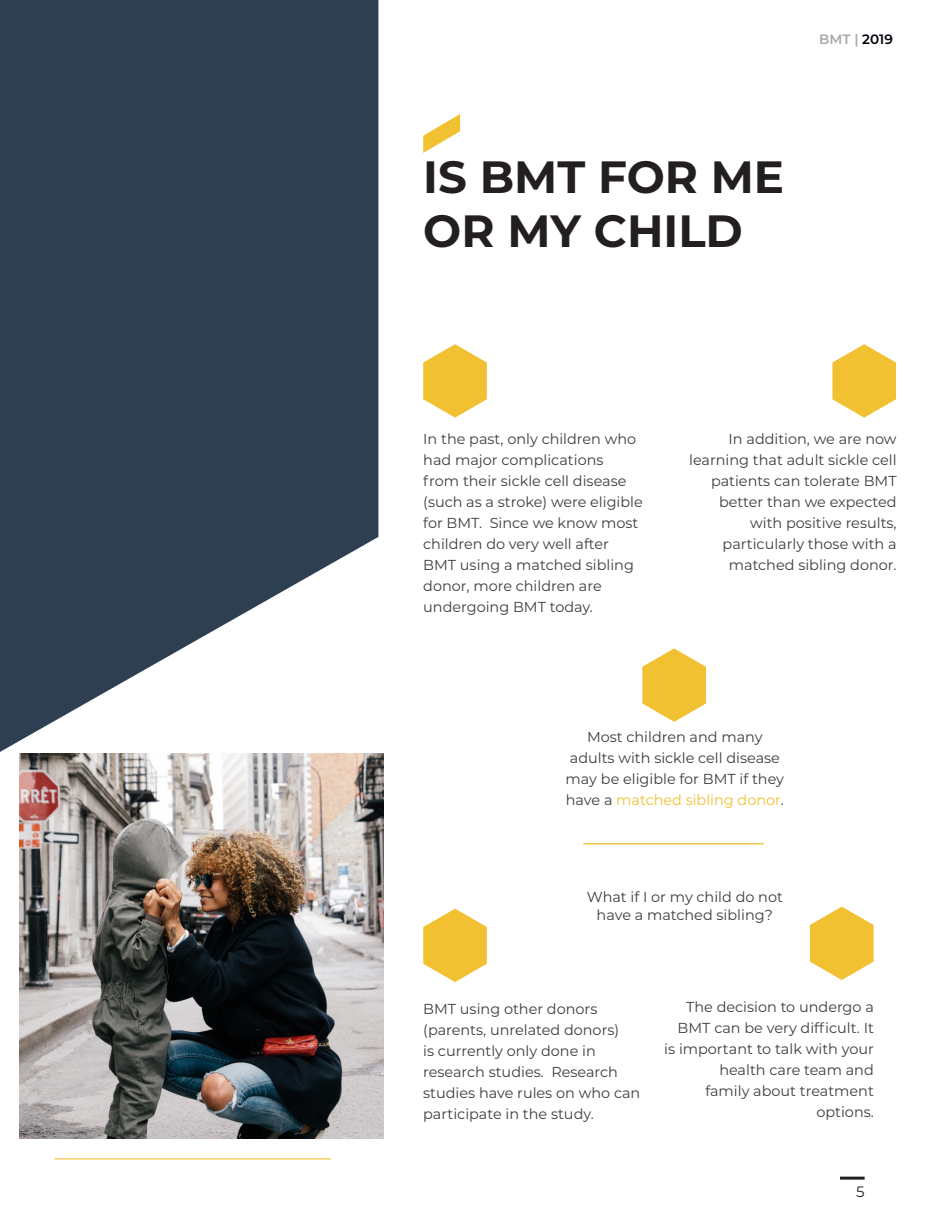
<style>
.page{position:relative;width:945px;height:1215px;background:#fff}
.page>*{position:absolute;margin:0;border:0;box-sizing:border-box;transform-origin:0 0}
.t1{font:700 45.15px "Montserrat";color:#231f20}
.t2{font:15px "Montserrat";color:#231f20}
.t3{font:14.4px/21px "Montserrat";color:#3e3e3f}
.t4{font:600 13.65px "Montserrat";color:#a8a9ad}
.s1{color:#000009}
.s2{color:#f1c132}
</style>
<div class="page">
<svg style="left:0;top:0;width:378px;height:752px;background:#4b5a6a"></svg>
<img style="left:20px;top:754px;width:364px;height:384px">
<svg style="left:423px;top:344px;width:64px;height:74px"></svg>
<svg style="left:642px;top:648px;width:64px;height:74px"></svg>
<svg style="left:832px;top:344px;width:64px;height:74px"></svg>
<svg style="left:423px;top:909px;width:64px;height:73px"></svg>
<svg style="left:810px;top:907px;width:64px;height:73px"></svg>
<svg style="left:423px;top:114px;width:37px;height:39px"></svg>
<hr style="left:583px;top:843px;width:181px;height:1px;background:#f1c132">
<hr style="left:54px;top:1158px;width:277px;height:1px;background:#f1c132">
<hr style="left:840px;top:1177px;width:25px;height:3px;background:#231f20">
<p class="t4" style="left:819px;top:30px;width:75px">BMT | <span class="s1">2019</span></p>
<p class="t1" style="left:423px;top:144px;width:363px">IS BMT FOR ME</p>
<p class="t1" style="left:423px;top:198px;width:321px">OR MY CHILD</p>
<p class="t3" style="left:423px;top:428px;width:221px">In the past, only children who had major complications from their sickle cell disease (such as a stroke) were eligible for BMT. Since we know most children do very well after<br>BMT using a matched sibling donor, more children are</p>
<p class="t3" style="left:423px;top:596px;width:171px">undergoing BMT today.</p>
<p class="t3" style="left:689px;top:428px;width:209px;text-align:right">In addition, we are now learning that adult sickle cell patients can tolerate BMT better than we expected with positive results,</p>
<p class="t3" style="left:723px;top:533px;width:175px;text-align:center">particularly those with a matched sibling donor.</p>
<p class="t3" style="left:566px;top:726px;width:220px;text-align:center">Most children and many adults with sickle cell disease may be eligible for BMT if they have a <span class="s2">matched sibling donor</span>.</p>
<p class="t3" style="left:587px;top:886px;width:198px">What if I or my child do not</p>
<p class="t3" style="left:597px;top:903px;width:178px">have a matched sibling?</p>
<p class="t3" style="left:423px;top:998px;width:176px">BMT using other donors</p>
<p class="t3" style="left:423px;top:1019px;width:219px">(parents, unrelated donors)<br>is currently only done in research studies. Research studies have rules on who can participate in the study.</p>
<p class="t3" style="left:664px;top:996px;width:211px;text-align:right">The decision to undergo a<br>BMT can be very difficult. It is important to talk with your health care team and</p>
<p class="t3" style="left:705px;top:1080px;width:170px">family about treatment</p>
<p class="t3" style="left:816px;top:1101px;width:59px">options.</p>
<p class="t2" style="left:856px;top:1181px;width:10px">5</p>
</div>
